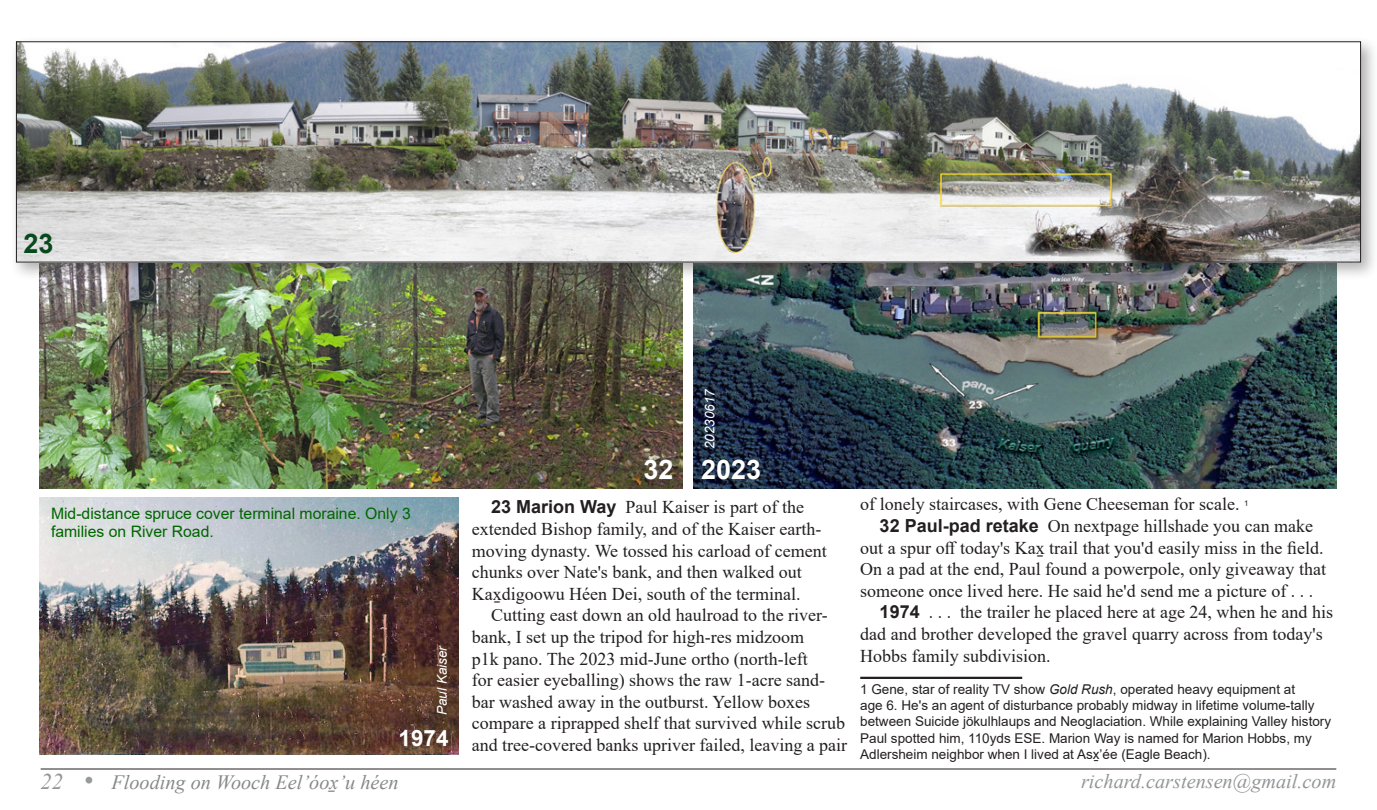
<style>
.page{position:relative;width:1377px;height:810px;background:#fff}
.page>*{position:absolute;margin:0;border:0;box-sizing:border-box;transform-origin:0 0}
.photonumber{font:700 27px "Arial";color:#fff}
.photonumber-2{font:700 27px "Arial";color:#07481c}
.photonumber-3{font:700 22.5px "Arial";color:#fff}
.t1{font:italic 20.25px "Times New Roman";color:#86888b}
.t2{font:italic 20.25px "Times New Roman";color:#939598}
.body{font:18px/21.6px "Times New Roman";color:#231f20}
.caption{font:15.75px/18.9px "Arial";color:#060}
.footnote{font:13.5px/16.2px "Arial";color:#231f20}
.photographer{font:italic 13.5px "Arial";color:#fff}
.body-2{font:7.88px "Arial";color:#231f20}
.s1{font-family:"Arial";font-weight:700}
.s2{font-style:italic}
.s3{font-size:22.5px;color:#939598}
.s4{font-size:27px;color:#97999c}
</style>
<div class="page">
<hr style="left:41px;top:769px;width:1295px;height:1px;background:#231f20">
<img style="left:693px;top:281px;width:643px;height:207px">
<img style="left:39px;top:281px;width:643px;height:207px">
<div style="left:10px;top:35px;width:1367px;height:246px;background:#231f20;opacity:.35"></div>
<img style="left:18px;top:43px;width:1341px;height:217px">
<div style="left:16px;top:41px;width:1345px;height:221px;border:1px solid #231f20"></div>
<img style="left:39px;top:498px;width:419px;height:256px">
<hr style="left:860px;top:677px;width:162px;height:2px;background:#231f20">
<p class="photonumber-2" style="left:24px;top:224px;width:32px">23</p>
<p class="caption" style="left:51px;top:503px;width:361px">Mid-distance spruce cover terminal moraine. Only 3 families on River Road.</p>
<p class="photographer" style="left:433px;top:715px;width:72px;rotate:-90deg">Paul Kaiser</p>
<p class="photonumber-3" style="left:399px;top:722px;width:52px">1974</p>
<p class="photonumber" style="left:644px;top:450px;width:32px">32</p>
<p class="photographer" style="left:701px;top:449px;width:62px;rotate:-90deg">20230617</p>
<p class="photonumber" style="left:701px;top:450px;width:62px">2023</p>
<p class="body" style="left:472px;top:496px;width:357px;text-indent:19px"><span class="s1">23 Marion Way</span> Paul Kaiser is part of the extended Bishop family, and of the Kaiser earth&shy;moving dynasty. We tossed his carload of cement chunks over Nate's bank, and then walked out Kax̱digoowu Héen Dei, south of the terminal.</p>
<p class="body" style="left:472px;top:604px;width:377px;text-indent:19px">Cutting east down an old haulroad to the river&shy;bank, I set up the tripod for high-res midzoom<br>p1k pano. The 2023 mid-June ortho (north-left<br>for easier eyeballing) shows the raw 1-acre sand&shy;bar washed away in the outburst. Yellow boxes compare a riprapped shelf that survived while scrub and tree-covered banks upriver failed, leaving a pair</p>
<p class="body" style="left:860px;top:493px;width:381px">of lonely staircases, with Gene Cheeseman for scale.</p>
<p class="body-2" style="left:1244px;top:498px;width:6px">1</p>
<p class="body" style="left:860px;top:515px;width:467px;text-indent:19px"><span class="s1">32 Paul-pad retake</span> On nextpage hillshade you can make out a spur off today's Kax̱ trail that you'd easily miss in the field.<br>On a pad at the end, Paul found a powerpole, only giveaway that someone once lived here. He said he'd send me a picture of . . .</p>
<p class="body" style="left:860px;top:601px;width:474px;text-indent:19px"><span class="s1">1974</span> . . . the trailer he placed here at age 24, when he and his dad and brother developed the gravel quarry across from today's<br>Hobbs family subdivision.</p>
<p class="footnote" style="left:860px;top:681px;width:473px">1 Gene, star of reality TV show <span class="s2">Gold Rush</span>, operated heavy equipment at<br>age 6. He's an agent of disturbance probably midway in lifetime volume-tally between Suicide jökulhlaups and Neoglaciation. While explaining Valley history Paul spotted him, 110yds ESE. Marion Way is named for Marion Hobbs, my Adlersheim neighbor when I lived at Asx̱’ée (Eagle Beach).</p>
<p class="t1" style="left:41px;top:768px;width:359px"><span class="s3">22</span> <span class="s4">•</span> Flooding on Wooch Eelʼóox̱ʼu héen</p>
<p class="t2" style="left:1081px;top:768px;width:257px">richard.carstensen@gmail.com</p>
</div>
